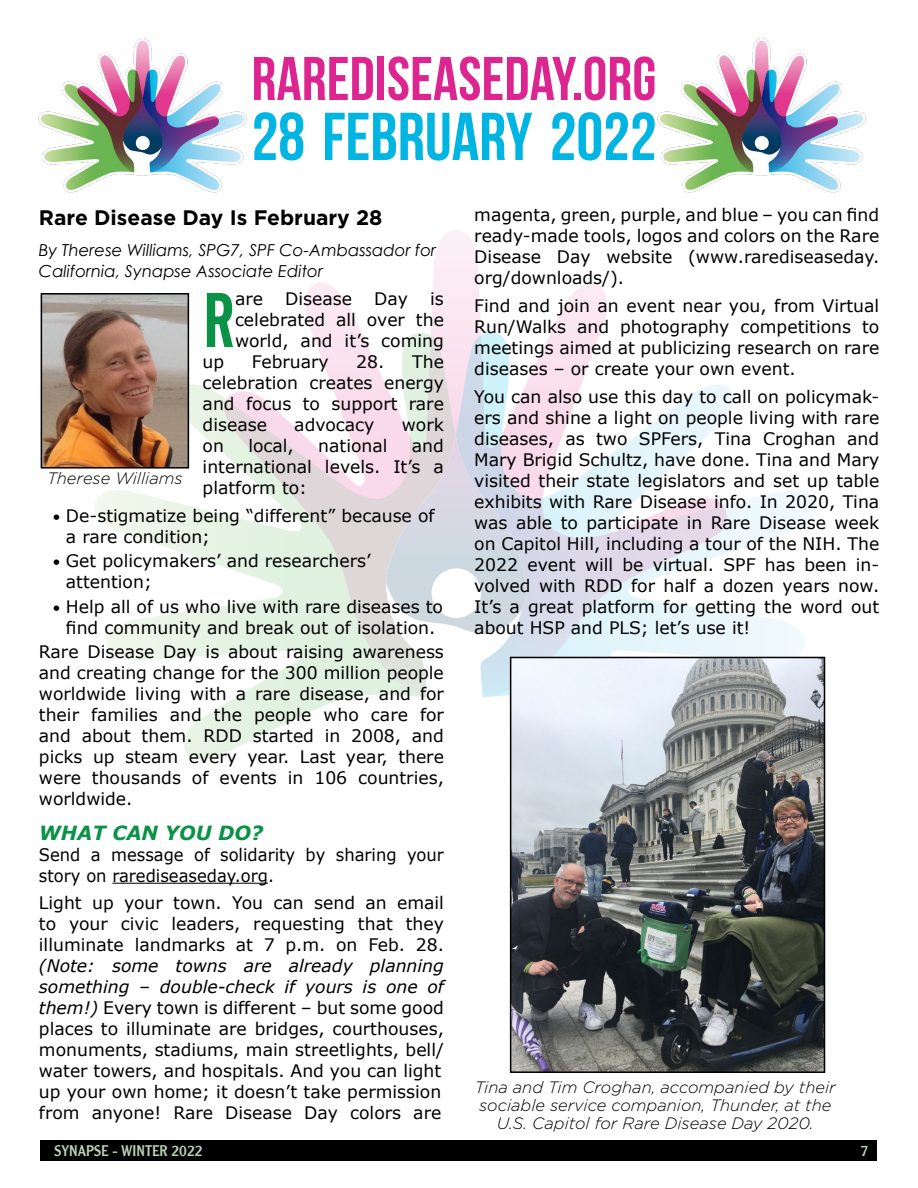
<style>
.page{position:relative;width:918px;height:1188px;background:#fff}
.page>*{position:absolute;margin:0;border:0;box-sizing:border-box;transform-origin:0 0}
.t1{font:76.8px "Alternate Gothic No 2 BT";color:#0b9246}
.t2{font:700 67.5px "Bebas Neue";color:#00b5e2}
.t3{font:700 61.5px "Bebas Neue";letter-spacing:.005em;color:#dc2590}
.t4{font:700 21px "Gotham";color:#000}
.t5{font:italic 700 19.5px "Verdana";color:#0b9246}
.t6{font:17.25px/21px "Verdana";color:#000;text-align:justify}
.t7{font:17.25px/21px "Verdana";color:#000;scale:.95 1}
.t8{font:italic 300 16.5px/18px "Gotham";color:#000;text-align:center}
.t9{font:italic 16.5px/21px "Century Gothic";color:#000}
.t10{font:15px "Clearface Gothic LT";color:#bbd2b8}
.s1{font-size:15px}
.s2{font-style:italic}
</style>
<div class="page">
<div style="left:40px;top:1141px;width:838px;height:20px;background:#000"></div>
<svg style="left:94px;top:333px;width:250px;height:427px"></svg>
<svg style="left:224px;top:230px;width:383px;height:468px"></svg>
<svg style="left:456px;top:333px;width:361px;height:427px"></svg>
<svg style="left:386px;top:435px;width:141px;height:202px;background:#dcdde5"></svg>
<img style="left:44px;top:296px;width:142px;height:170px">
<div style="left:41px;top:293px;width:148px;height:176px;border:2px solid #000"></div>
<hr style="left:112px;top:883px;width:156px;height:1px;background:#000">
<img style="left:657px;top:39px;width:209px;height:154px">
<img style="left:38px;top:39px;width:209px;height:154px">
<img style="left:513px;top:660px;width:309px;height:410px">
<div style="left:510px;top:657px;width:315px;height:416px;border:2px solid #000"></div>
<h3 class="t3" style="left:252px;top:45px;width:406px">RAREDISEASEDAY.ORG</h3>
<h2 class="t2" style="left:252px;top:100px;width:406px">28 FEBRUARY 2022</h2>
<p class="t4" style="left:39px;top:203px;width:345px">Rare Disease Day Is February 28</p>
<p class="t9" style="left:39px;top:240px;width:399px">By Therese Williams, SPG7, SPF Co-Ambassador for<br>California, Synapse Associate Editor</p>
<h1 class="t1" style="left:203px;top:278px;width:34px">R</h1>
<p class="t6" style="left:235px;top:289px;width:30px">are</p>
<p class="t6" style="left:285px;top:289px;width:68px">Disease</p>
<p class="t6" style="left:374px;top:289px;width:35px">Day</p>
<p class="t6" style="left:235px;top:289px;width:210px;text-indent:195px">is celebrated all over the world, and it’s coming</p>
<p class="t6" style="left:203px;top:352px;width:243px;text-indent:154px">28. The celebration creates energy and focus to support rare disease</p>
<p class="t6" style="left:203px;top:352px;width:23px">up</p>
<p class="t6" style="left:252px;top:352px;width:78px">February</p>
<p class="t6" style="left:294px;top:415px;width:82px">advocacy</p>
<p class="t6" style="left:402px;top:415px;width:44px">work</p>
<p class="t6" style="left:203px;top:436px;width:243px;text-indent:209px">and international levels. It’s a platform to:</p>
<p class="t6" style="left:66px;top:505px;width:370px;text-indent:-14px"><span class="s1">•</span> De-stigmatize being “different” because of a rare condition;</p>
<p class="t6" style="left:66px;top:551px;width:306px;text-indent:-14px"><span class="s1">•</span> Get policymakers’ and researchers’ attention;</p>
<p class="t6" style="left:52px;top:596px;width:392px;text-align:center"><span class="s1">•</span> Help all of us who live with rare diseases to find community and break out of isolation.</p>
<p class="t6" style="left:39px;top:642px;width:407px">Rare Disease Day is about raising awareness and creating change for the 300 million people worldwide living with a rare disease, and for their families and the people who care for and about them. RDD started in 2008, and picks up steam every year. Last year, there were thousands of events in 106 countries, worldwide.</p>
<p class="t5" style="left:39px;top:820px;width:226px">WHAT CAN YOU DO?</p>
<p class="t7" style="left:39px;top:844px;width:428px">Send a message of solidarity by sharing your story on rarediseaseday.org.</p>
<p class="t6" style="left:39px;top:893px;width:407px">Light up your town. You can send an email to your civic leaders, requesting that they illuminate landmarks at 7 p.m. on Feb. 28.</p>
<p class="t6" style="left:39px;top:956px;width:407px;text-align:left"><span class="s2">(Note: some towns are already planning something – double-check if yours is one of them!)</span> Every town is different – but some good places to illuminate are bridges, courthouses, monuments, stadiums, main streetlights, bell/ water towers, and hospitals. And you can light up your own home; it doesn’t take permission from anyone! Rare Disease Day colors are</p>
<p class="t6" style="left:203px;top:436px;width:23px">on</p>
<p class="t6" style="left:248px;top:436px;width:47px">local,</p>
<p class="t6" style="left:318px;top:436px;width:71px">national</p>
<p class="t8" style="left:47px;top:469px;width:137px">Therese Williams</p>
<p class="t6" style="left:474px;top:205px;width:407px">magenta, green, purple, and blue – you can find ready-made tools, logos and colors on the Rare Disease Day website (www.rarediseaseday. org/downloads/).</p>
<p class="t6" style="left:474px;top:295px;width:407px">Find and join an event near you, from Virtual Run/Walks and photography competitions to meetings aimed at publicizing research on rare diseases – or create your own event.</p>
<p class="t6" style="left:474px;top:386px;width:407px">You can also use this day to call on policymak&shy;ers and shine a light on people living with rare diseases, as two SPFers, Tina Croghan and Mary Brigid Schultz, have done. Tina and Mary visited their state legislators and set up table exhibits with Rare Disease info. In 2020, Tina was able to participate in Rare Disease week on Capitol Hill, including a tour of the NIH. The 2022 event will be virtual. SPF has been in&shy;volved with RDD for half a dozen years now.<br>It’s a great platform for getting the word out about HSP and PLS; let’s use it!</p>
<p class="t8" style="left:475px;top:1078px;width:363px">Tina and Tim Croghan, accompanied by their sociable service companion, Thunder, at the<br>U.S. Capitol for Rare Disease Day 2020.</p>
<p class="t10" style="left:54px;top:1141px;width:150px">SYNAPSE - WINTER 2022</p>
<p class="t10" style="left:861px;top:1141px;width:9px">7</p>
</div>
